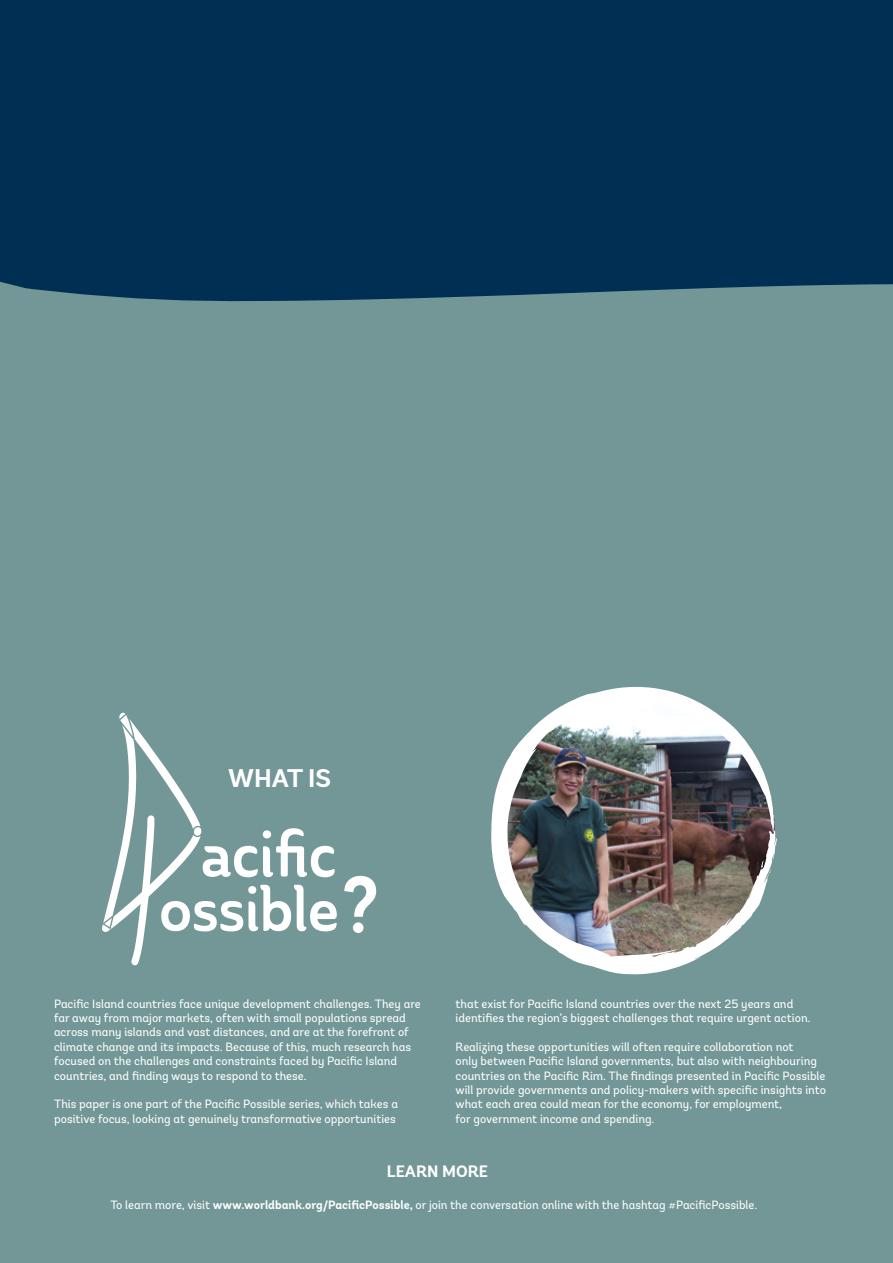
<style>
.page{position:relative;width:893px;height:1263px;background:#729796}
.page>*{position:absolute;margin:0;border:0;box-sizing:border-box;transform-origin:0 0}
.t1{font:700 72.3px "Andes";color:#fff}
.t2{font:700 25.5px "Andes";color:#fff}
.t3{font:700 16.5px "Andes";color:#fff}
.t4{font:12px/14.4px "Andes";color:#fff}
.s1{font-weight:700}
</style>
<div class="page">
<div style="left:0;top:0;width:893px;height:302px;background:#002f54"></div>
<svg style="left:102px;top:713px;width:235px;height:252px"></svg>
<img style="left:491px;top:687px;width:286px;height:287px">
<h2 class="t2" style="left:228px;top:762px;width:104px">WHAT IS</h2>
<h1 class="t1" style="left:342px;top:862px;width:38px">?</h1>
<p class="t4" style="left:455px;top:996px;width:357px">that exist for Pacific Island countries over the next 25 years and identifies the region’s biggest challenges that require urgent action.</p>
<p class="t4" style="left:455px;top:1039px;width:372px">Realizing these opportunities will often require collaboration not<br>only between Pacific Island governments, but also with neighbouring countries on the Pacific Rim. The findings presented in Pacific Possible will provide governments and policy-makers with specific insights into what each area could mean for the economy, for employment,<br>for government income and spending.</p>
<h3 class="t3" style="left:387px;top:1161px;width:103px">LEARN MORE</h3>
<p class="t4" style="left:54px;top:996px;width:368px">Pacific Island countries face unique development challenges. They are far away from major markets, often with small populations spread across many islands and vast distances, and are at the forefront of climate change and its impacts. Because of this, much research has focused on the challenges and constraints faced by Pacific Island countries, and finding ways to respond to these.</p>
<p class="t4" style="left:54px;top:1097px;width:345px">This paper is one part of the Pacific Possible series, which takes a positive focus, looking at genuinely transformative opportunities</p>
<p class="t4" style="left:110px;top:1198px;width:648px">To learn more, visit <span class="s1">www.worldbank.org/PacificPossible,</span> or join the conversation online with the hashtag #PacificPossible.</p>
</div>
